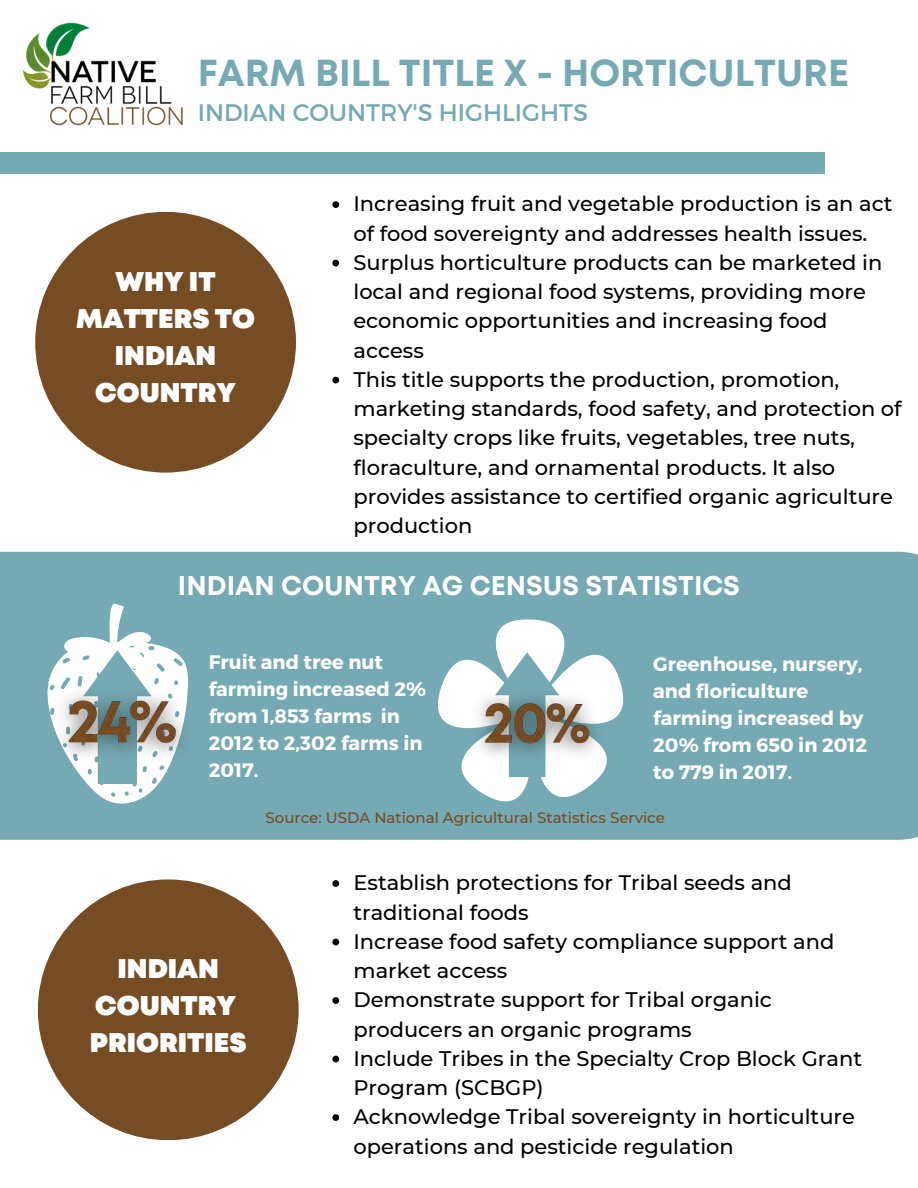
<style>
.page{position:relative;width:918px;height:1188px;background:#fff}
.page>*{position:absolute;margin:0;border:0;box-sizing:border-box;transform-origin:0 0}
.t1{font:700 37.5px "Mont";color:#75a9b3}
.t2{font:900 27px/37.2px "Mont";color:#fff;text-align:center}
.t3{font:700 27px "Mont";color:#fff}
.t4{font:24px "Montserrat";color:#75a9b3}
.t5{font:500 21px/29.2px "Montserrat";color:#000}
.t6{font:700 19.5px/27px "Montserrat";color:#fff}
.t7{font:500 15px "Montserrat";color:#754c24}
</style>
<div class="page">
<svg style="left:332px;top:201px;width:7px;height:7px"></svg>
<svg style="left:332px;top:260px;width:7px;height:6px"></svg>
<svg style="left:332px;top:377px;width:7px;height:6px"></svg>
<img style="left:22px;top:22px;width:161px;height:104px">
<div style="left:0;top:152px;width:825px;height:22px;background:#75a9b3"></div>
<div style="left:35px;top:212px;width:261px;height:261px;background:#754c24;border-radius:50%"></div>
<div style="left:38px;top:879px;width:261px;height:261px;background:#754c24;border-radius:50%"></div>
<div style="left:0;top:552px;width:918px;height:288px;background:#75a9b3"></div>
<svg style="left:332px;top:880px;width:7px;height:7px"></svg>
<svg style="left:332px;top:939px;width:7px;height:6px"></svg>
<svg style="left:332px;top:997px;width:7px;height:7px"></svg>
<svg style="left:332px;top:1056px;width:7px;height:6px"></svg>
<svg style="left:332px;top:1114px;width:7px;height:7px"></svg>
<svg style="left:47px;top:604px;width:141px;height:202px"></svg>
<div style="left:194px;top:705px;width:44px;height:85px;background:#75a9b3"></div>
<img style="left:41px;top:675px;width:162px;height:110px">
<svg style="left:410px;top:573px;width:268px;height:267px;background:#86b3bc"></svg>
<img style="left:458px;top:680px;width:158px;height:103px">
<h1 class="t1" style="left:198px;top:59px;width:653px">FARM BILL TITLE X - HORTICULTURE</h1>
<p class="t4" style="left:198px;top:97px;width:392px">INDIAN COUNTRY'S HIGHLIGHTS</p>
<p class="t2" style="left:76px;top:265px;width:180px">WHY IT<br>MATTERS TO<br>INDIAN<br>COUNTRY</p>
<p class="t5" style="left:353px;top:189px;width:550px">Increasing fruit and vegetable production is an act of food sovereignty and addresses health issues.<br>Surplus horticulture products can be marketed in local and regional food systems, providing more economic opportunities and increasing food access<br>This title supports the production, promotion, marketing standards, food safety, and protection of specialty crops like fruits, vegetables, tree nuts, floraculture, and ornamental products. It also provides assistance to certified organic agriculture production</p>
<p class="t3" style="left:178px;top:576px;width:564px">INDIAN COUNTRY AG CENSUS STATISTICS</p>
<p class="t6" style="left:209px;top:648px;width:219px">Fruit and tree nut farming increased 2% from 1,853 farms in<br>2012 to 2,302 farms in<br>2017.</p>
<p class="t6" style="left:653px;top:650px;width:215px">Greenhouse, nursery, and floriculture farming increased by<br>20% from 650 in 2012 to 779 in 2017.</p>
<p class="t7" style="left:266px;top:809px;width:401px">Source: USDA National Agricultural Statistics Service</p>
<p class="t2" style="left:90px;top:952px;width:158px">INDIAN<br>COUNTRY<br>PRIORITIES</p>
<p class="t5" style="left:353px;top:868px;width:510px">Establish protections for Tribal seeds and traditional foods<br>Increase food safety compliance support and market access<br>Demonstrate support for Tribal organic producers an organic programs<br>Include Tribes in the Specialty Crop Block Grant Program (SCBGP)<br>Acknowledge Tribal sovereignty in horticulture operations and pesticide regulation</p>
</div>
